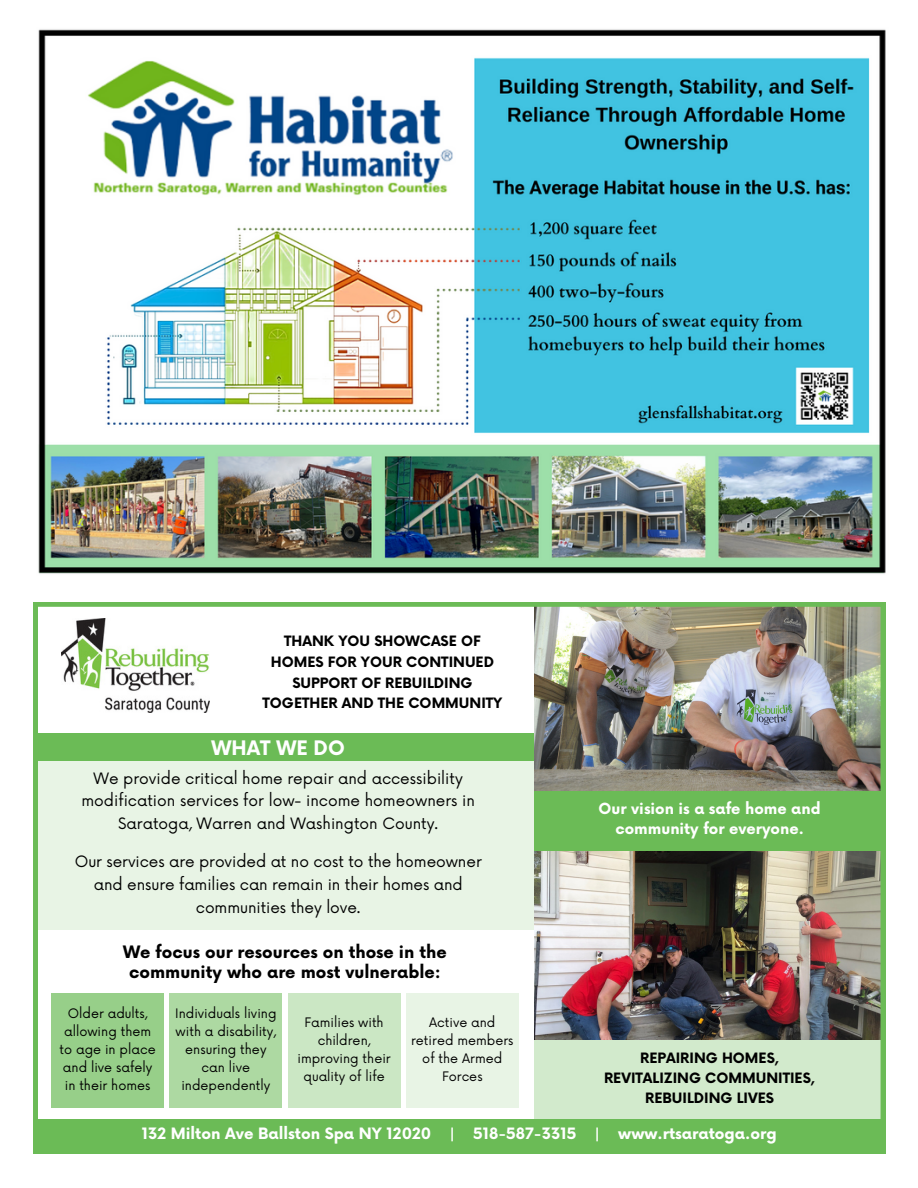
<style>
.page{position:relative;width:918px;height:1188px;background:#fff}
.page>*{position:absolute;margin:0;border:0;box-sizing:border-box;transform-origin:0 0}
.t1{font:700 19.5px "Now";color:#fff}
.t2{font:700 16.65px/19.8px "Now";color:#000;text-align:center}
.t3{font:15.3px/23px "Now";color:#000;text-align:center}
.t4{font:700 15.3px "Now";color:#fff}
.t5{font:700 15px/19.8px "Now";color:#fff;text-align:center}
.t6{font:700 13.95px/20.9px "Now";color:#000;text-align:center}
.t7{font:12.75px/18.1px "Now";color:#000;text-align:center}
</style>
<div class="page">
<img style="left:34px;top:602px;width:851px;height:551px">
<img style="left:38px;top:29px;width:848px;height:545px">
<h2 class="t6" style="left:263px;top:631px;width:241px">THANK YOU SHOWCASE OF<br>HOMES FOR YOUR CONTINUED<br>SUPPORT OF REBUILDING<br>TOGETHER AND THE COMMUNITY</h2>
<p class="t1" style="left:212px;top:738px;width:135px">WHAT WE DO</p>
<p class="t3" style="left:81px;top:767px;width:395px">We provide critical home repair and accessibility modification services for low- income homeowners in<br>Saratoga, Warren and Washington County.</p>
<p class="t3" style="left:75px;top:851px;width:409px">Our services are provided at no cost to the homeowner and ensure families can remain in their homes and communities they love.</p>
<h4 class="t2" style="left:123px;top:943px;width:325px">We focus our resources on those in the community who are most vulnerable:</h4>
<h3 class="t7" style="left:60px;top:1005px;width:98px">Older adults, allowing them to age in place and live safely in their homes</h3>
<h3 class="t7" style="left:175px;top:1005px;width:103px">Individuals living with a disability, ensuring they can live independently</h3>
<h1 class="t7" style="left:297px;top:1014px;width:95px">Families with children, improving their quality of life</h1>
<h4 class="t7" style="left:411px;top:1014px;width:104px">Active and retired members of the Armed<br>Forces</h4>
<h5 class="t5" style="left:599px;top:800px;width:223px">Our vision is a safe home and community for everyone.</h5>
<h2 class="t6" style="left:604px;top:1049px;width:213px;line-height:19.8px">REPAIRING HOMES,<br>REVITALIZING COMMUNITIES,<br>REBUILDING LIVES</h2>
<p class="t4" style="left:142px;top:1126px;width:637px">132 Milton Ave Ballston Spa NY 12020 | 518-587-3315 | www.rtsaratoga.org</p>
</div>
